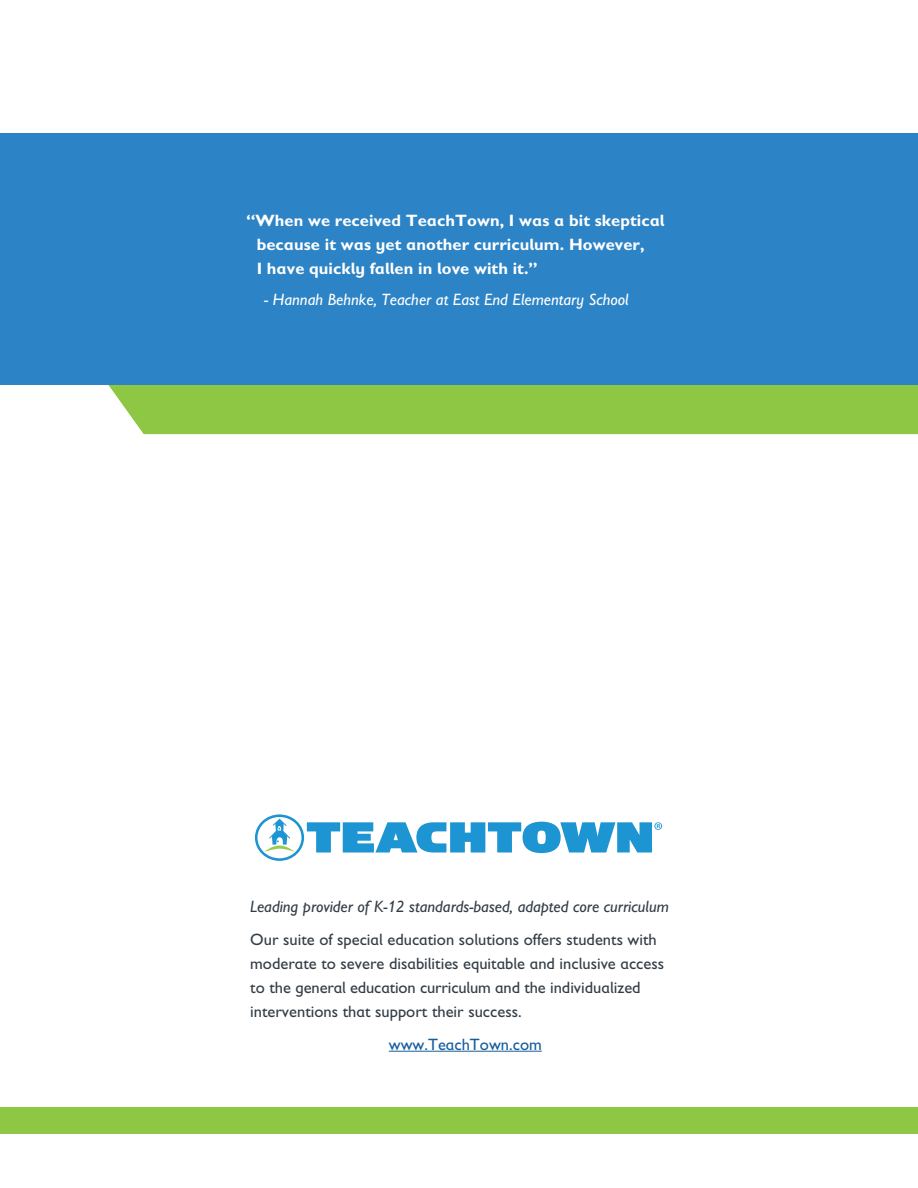
<style>
.page{position:relative;width:918px;height:1188px;background:#fff}
.page>*{position:absolute;margin:0;border:0;box-sizing:border-box;transform-origin:0 0}
.Body_Text_Gill_Sans{font:16.5px/24px "SW Gill Sans Sch Bk";color:#333d46}
.t1{font:700 16.5px/24px "SW Gill Sans Sch Bk";letter-spacing:.005em;color:#fff}
.Body_Text_Gill_Sans-2{font:italic 16.5px "SW Gill Sans Sch Bk";color:#333d46}
.t2{font:italic 16.5px "SW Gill Sans Sch Bk";color:#fff}
.Body_Text_Gill_Sans-3{font:16.5px "SW Gill Sans Sch Bk";color:#175d9e}
</style>
<div class="page">
<div style="left:0;top:1107px;width:459px;height:27px;background:#8ec743"></div>
<div style="left:459px;top:1107px;width:459px;height:27px;background:#8ec743"></div>
<div style="left:105px;top:384px;width:813px;height:50px;background:#8ec743"></div>
<div style="left:0;top:133px;width:918px;height:251px;background:#2c83c5"></div>
<hr style="left:389px;top:1051px;width:153px;height:1px;background:#175d9e">
<svg style="left:255px;top:814px;width:407px;height:47px"></svg>
<p class="t1" style="left:257px;top:208px;width:409px;text-indent:-10px">“When we received TeachTown, I was a bit skeptical because it was yet another curriculum. However,<br>I have quickly fallen in love with it.”</p>
<p class="t2" style="left:264px;top:290px;width:366px">- Hannah Behnke, Teacher at East End Elementary School</p>
<p class="Body_Text_Gill_Sans-2" style="left:250px;top:897px;width:420px">Leading provider of K-12 standards-based, adapted core curriculum</p>
<p class="Body_Text_Gill_Sans" style="left:250px;top:927px;width:415px">Our suite of special education solutions offers students with moderate to severe disabilities equitable and inclusive access to the general education curriculum and the individualized interventions that support their success.</p>
<p class="Body_Text_Gill_Sans-3" style="left:389px;top:1035px;width:154px">www.TeachTown.com</p>
</div>
